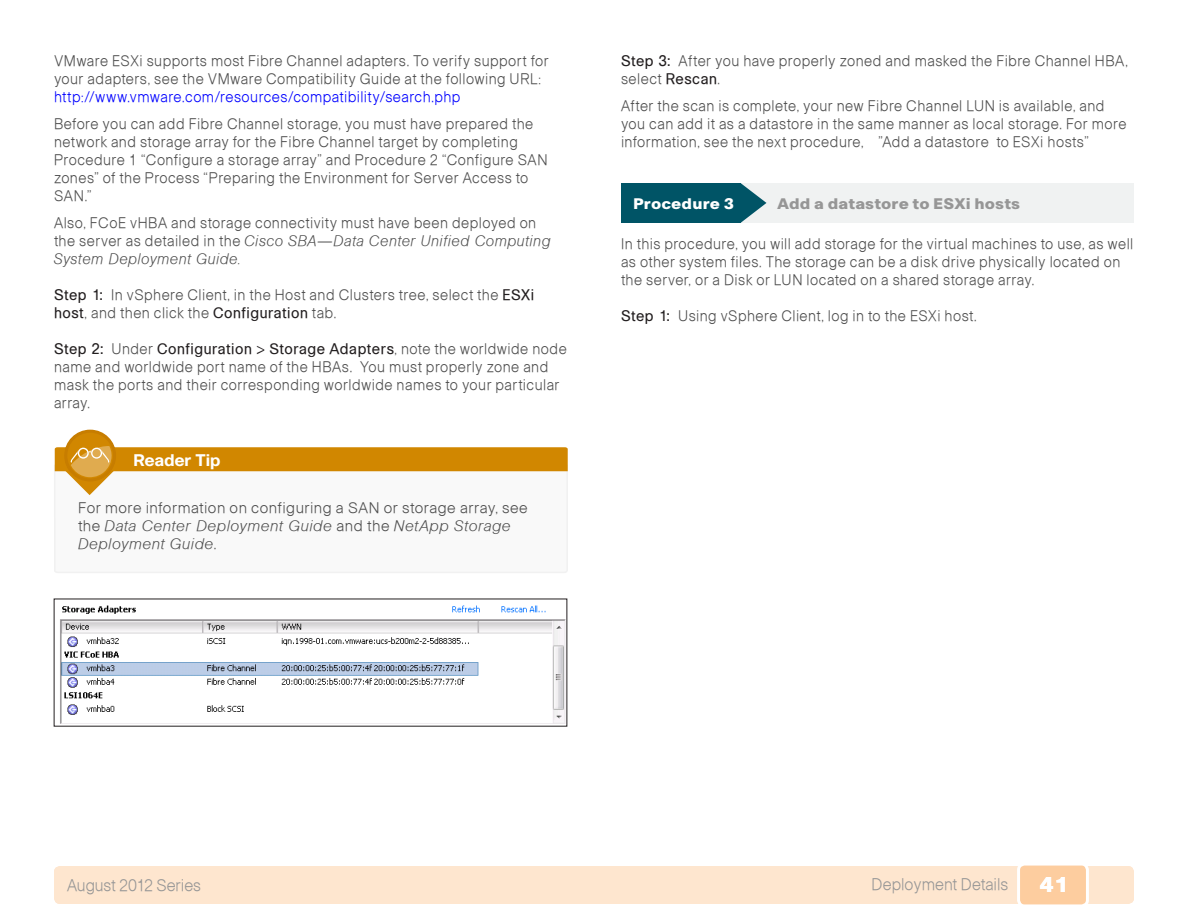
<style>
.page{position:relative;width:1188px;height:918px;background:#fff}
.page>*{position:absolute;margin:0;border:0;box-sizing:border-box;transform-origin:0 0}
.t1{font:900 21px "Cisco";color:#fff}
.t2{font:16.5px "Ciscolight";color:#969696;scale:.95 1}
.t3{font:700 16.5px "Cisco";color:#fff}
.t4{font:15px/18px "Ciscolight";letter-spacing:.03em;color:#4d4d4d;scale:.95 1}
.t5{font:15px/18px "Ciscolightoblique";letter-spacing:.035em;color:#4d4d4d;scale:.95 1}
.t6{font:15px/18px "Ciscolightoblique";letter-spacing:.035em;color:#4d4d4d}
.t7{font:15px "Ciscoregular";letter-spacing:.035em;color:#231f20;scale:.95 1}
.t8{font:15px "Ciscolight";letter-spacing:.03em;color:#00f;scale:.95 1}
.t9{font:15px "Ciscolight";letter-spacing:.03em;color:#4d4d4d}
.t10{font:900 15px "Cisco";letter-spacing:.005em;color:#969696}
.t11{font:900 15px "Cisco";letter-spacing:.005em;color:#fff}
.s1{font-family:"Ciscolight"}
.s2{font-family:"Cisco";color:#231f20}
.s3{font-family:"Ciscoregular";color:#231f20}
.s4{font-family:"Cisco"}
.s5{font-family:"Ciscolight";color:#4d4d4d}
</style>
<div class="page">
<div style="left:54px;top:866px;width:1080px;height:38px;background:#fee6cf;border-radius:6px"></div>
<div style="left:1019px;top:864px;width:68px;height:42px;background:#fdcd9f;border-radius:6px"></div>
<div style="left:1017px;top:863px;width:72px;height:44px;border:3px solid #fff;border-radius:6px"></div>
<svg style="left:54px;top:464px;width:514px;height:109px"></svg>
<svg style="left:55px;top:430px;width:513px;height:65px"></svg>
<img style="left:60px;top:605px;width:505px;height:119px">
<div style="left:621px;top:183px;width:513px;height:40px;background:#f0f2f2"></div>
<div style="left:621px;top:183px;width:120px;height:40px;background:#005466"></div>
<svg style="left:741px;top:183px;width:26px;height:40px"></svg>
<p class="t4" style="left:54px;top:51px;width:522px">VMware ESXi supports most Fibre Channel adapters. To verify support for your adapters, see the VMware Compatibility Guide at the following URL:</p>
<p class="t8" style="left:54px;top:88px;width:429px">http://www.vmware.com/resources/compatibility/search.php</p>
<p class="t4" style="left:54px;top:114px;width:521px">Before you can add Fibre Channel storage, you must have prepared the network and storage array for the Fibre Channel target by completing Procedure 1 “Configure a storage array” and Procedure 2 “Configure SAN zones” of the Process “Preparing the Environment for Server Access to SAN.”</p>
<p class="t4" style="left:54px;top:213px;width:509px">Also, FCoE vHBA and storage connectivity must have been deployed on</p>
<p class="t5" style="left:54px;top:231px;width:525px"><span class="s1">the server as detailed in the</span> Cisco SBA—Data Center Unified Computing<br>System Deployment Guide.</p>
<p class="t4" style="left:54px;top:285px;width:507px"><span class="s2">Step 1:</span> In vSphere Client, in the Host and Clusters tree, select the <span class="s3">ESXi host</span>, and then click the <span class="s3">Configuration</span> tab.</p>
<p class="t7" style="left:54px;top:340px;width:541px"><span class="s4">Step 2:</span> <span class="s5">Under</span> Configuration &gt; Storage Adapters<span class="s5">, note the worldwide node</span></p>
<p class="t4" style="left:54px;top:357px;width:534px">name and worldwide port name of the HBAs. You must properly zone and mask the ports and their corresponding worldwide names to your particular array.</p>
<p class="t3" style="left:133px;top:450px;width:89px">Reader Tip</p>
<p class="t9" style="left:78px;top:499px;width:451px">For more information on configuring a SAN or storage array, see</p>
<p class="t6" style="left:78px;top:516px;width:435px"><span class="s1">the</span> Data Center Deployment Guide <span class="s1">and the</span> NetApp Storage<br>Deployment Guide<span class="s1">.</span></p>
<p class="t4" style="left:621px;top:51px;width:535px"><span class="s2">Step 3:</span> After you have properly zoned and masked the Fibre Channel HBA, select <span class="s3">Rescan</span>.</p>
<p class="t4" style="left:621px;top:96px;width:534px">After the scan is complete, your new Fibre Channel LUN is available, and you can add it as a datastore in the same manner as local storage. For more information, see the next procedure, ”Add a datastore to ESXi hosts”</p>
<p class="t11" style="left:633px;top:194px;width:103px">Procedure 3</p>
<p class="t10" style="left:777px;top:194px;width:245px">Add a datastore to ESXi hosts</p>
<p class="t4" style="left:621px;top:234px;width:541px">In this procedure, you will add storage for the virtual machines to use, as well as other system files. The storage can be a disk drive physically located on the server, or a Disk or LUN located on a shared storage array.</p>
<p class="t4" style="left:621px;top:306px;width:376px"><span class="s2">Step 1:</span> Using vSphere Client, log in to the ESXi host.</p>
<p class="t2" style="left:67px;top:875px;width:142px">August 2012 Series</p>
<p class="t2" style="left:872px;top:874px;width:146px">Deployment Details</p>
<h1 class="t1" style="left:1039px;top:872px;width:31px">41</h1>
</div>
